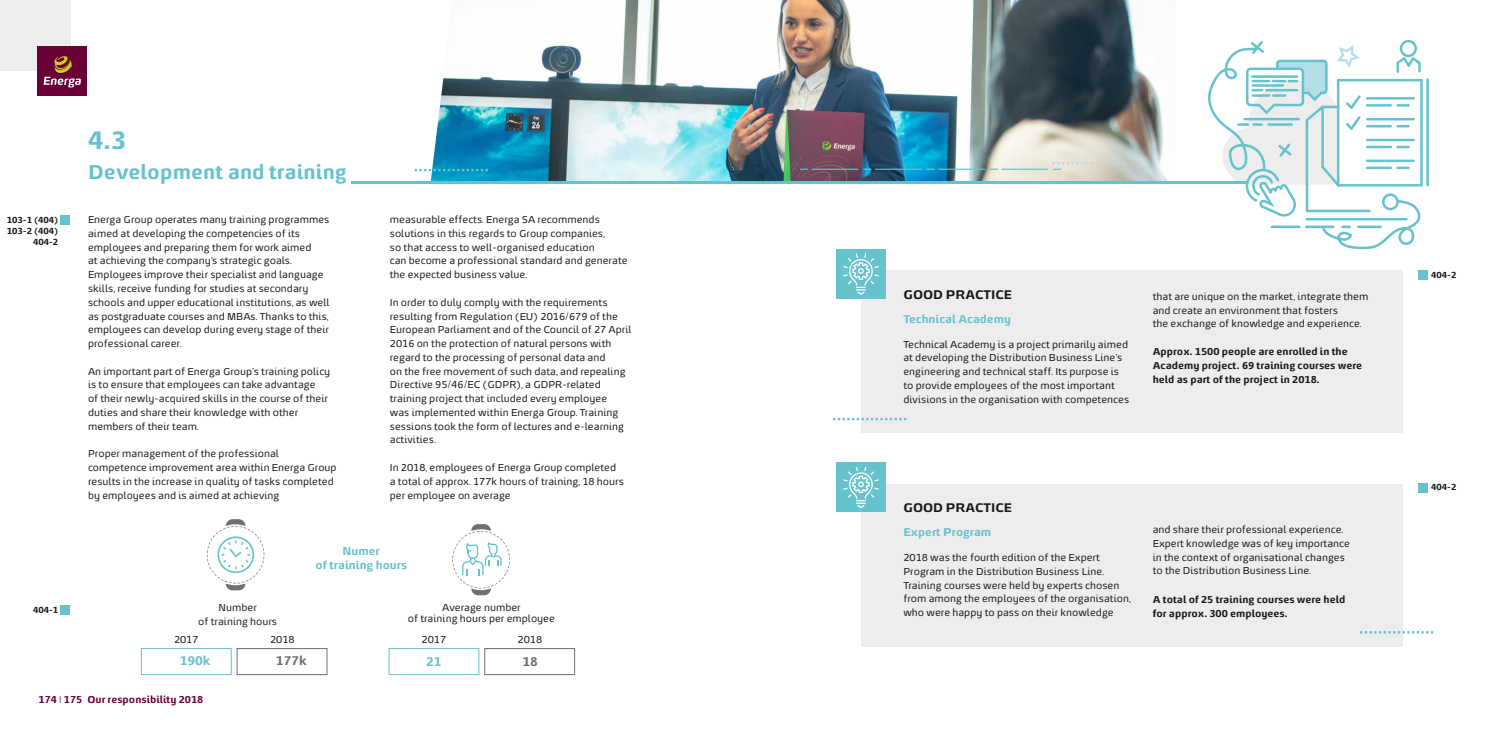
<style>
.page{position:relative;width:1489px;height:745px;background:#fff}
.page>*{position:absolute;margin:0;border:0;box-sizing:border-box;transform-origin:0 0}
.t1{font:700 25.12px "Energa";color:#66c2cc}
.t2{font:700 20px "Energa";color:#66c2cc}
.t3{font:700 12.5px "Energa";color:#1c171c}
.t4{font:700 12.5px "Energa";color:#66c2cc}
.t5{font:700 12.5px "Energa";color:#707073}
.t6{font:700 11.25px/13.9px "Energa";color:#66c2cc;text-align:center}
.t7{font:10px/13.8px "Energa";color:#1c171c}
.t8{font:700 10px/14.1px "Energa";color:#1c171c}
.t9{font:700 10px "Energa";color:#690036}
.t10{font:700 8.75px/11.2px "Energa";color:#1c171c;text-align:right}
</style>
<div class="page">
<div style="left:0;top:0;width:70px;height:71px;background:#ededed"></div>
<div style="left:38px;top:46px;width:49px;height:49px;background:#690036"></div>
<svg style="left:44px;top:56px;width:37px;height:31px"></svg>
<hr style="left:1426px;top:79px;width:2px;height:106px;background:#66c2cc">
<svg style="left:1208px;top:39px;width:215px;height:211px"></svg>
<img style="left:430px;top:0;width:738px;height:181px">
<hr style="left:351px;top:181px;width:896px;height:3px;background:#66c2cc">
<svg style="left:414px;top:169px;width:74px;height:2px"></svg>
<hr style="left:811px;top:168px;width:47px;height:2px;background:#66c2cc">
<svg style="left:863px;top:168px;width:8px;height:2px"></svg>
<hr style="left:874px;top:168px;width:47px;height:2px;background:#66c2cc">
<svg style="left:926px;top:168px;width:8px;height:2px"></svg>
<hr style="left:937px;top:168px;width:48px;height:2px;background:#66c2cc">
<svg style="left:989px;top:168px;width:9px;height:2px"></svg>
<hr style="left:1001px;top:168px;width:47px;height:2px;background:#66c2cc">
<svg style="left:1052px;top:162px;width:73px;height:8px"></svg>
<svg style="left:799px;top:168px;width:9px;height:2px"></svg>
<div style="left:226px;top:519px;width:19px;height:71px;background:#707073;border-radius:7px"></div>
<svg style="left:205px;top:524px;width:61px;height:61px"></svg>
<svg style="left:471px;top:523px;width:20px;height:72px"></svg>
<svg style="left:452px;top:530px;width:58px;height:58px"></svg>
<svg style="left:207px;top:525px;width:57px;height:58px"></svg>
<div style="left:861px;top:270px;width:541px;height:163px;background:#ededed"></div>
<div style="left:836px;top:249px;width:49px;height:49px;background:#66c2cc"></div>
<div style="left:861px;top:483px;width:541px;height:163px;background:#ededed"></div>
<div style="left:836px;top:462px;width:49px;height:49px;background:#66c2cc"></div>
<svg style="left:843px;top:467px;width:36px;height:41px"></svg>
<svg style="left:1360px;top:630px;width:72px;height:3px"></svg>
<svg style="left:833px;top:417px;width:73px;height:3px"></svg>
<svg style="left:843px;top:253px;width:36px;height:42px"></svg>
<div style="left:141px;top:647px;width:90px;height:27px;border:1px solid #66c2cc"></div>
<div style="left:237px;top:647px;width:90px;height:27px;border:1px solid #707073"></div>
<div style="left:388px;top:647px;width:91px;height:27px;border:1px solid #66c2cc"></div>
<div style="left:484px;top:647px;width:91px;height:27px;border:1px solid #707073"></div>
<div style="left:61px;top:215px;width:9px;height:9px;background:#66c2cc"></div>
<div style="left:1418px;top:270px;width:9px;height:9px;background:#66c2cc"></div>
<div style="left:61px;top:605px;width:9px;height:9px;background:#66c2cc"></div>
<div style="left:1418px;top:482px;width:9px;height:10px;background:#66c2cc"></div>
<h1 class="t1" style="left:88px;top:129px;width:40px">4.3</h1>
<p class="t10" style="left:7px;top:214px;width:53px">103-1 (404)<br>103-2 (404)<br>404-2</p>
<p class="t10" style="left:33px;top:604px;width:27px">404-1</p>
<h2 class="t2" style="left:88px;top:163px;width:260px">Development and training</h2>
<p class="t7" style="left:88px;top:213px;width:243px">Energa Group operates many training programmes aimed at developing the competencies of its employees and preparing them for work aimed<br>at achieving the company’s strategic goals.<br>Employees improve their specialist and language skills, receive funding for studies at secondary schools and upper educational institutions, as well as postgraduate courses and MBAs. Thanks to this, employees can develop during every stage of their professional career.</p>
<p class="t7" style="left:88px;top:364px;width:244px">An important part of Energa Group’s training policy is to ensure that employees can take advantage<br>of their newly-acquired skills in the course of their duties and share their knowledge with other members of their team.</p>
<p class="t7" style="left:88px;top:447px;width:250px">Proper management of the professional competence improvement area within Energa Group results in the increase in quality of tasks completed by employees and is aimed at achieving</p>
<p class="t7" style="left:390px;top:213px;width:239px">measurable effects. Energa SA recommends solutions in this regards to Group companies,<br>so that access to well-organised education<br>can become a professional standard and generate the expected business value.</p>
<p class="t7" style="left:390px;top:296px;width:243px">In order to duly comply with the requirements resulting from Regulation (EU) 2016/679 of the European Parliament and of the Council of 27 April 2016 on the protection of natural persons with regard to the processing of personal data and<br>on the free movement of such data, and repealing Directive 95/46/EC (GDPR), a GDPR-related training project that included every employee<br>was implemented within Energa Group. Training sessions took the form of lectures and e-learning activities.</p>
<p class="t7" style="left:390px;top:461px;width:235px">In 2018, employees of Energa Group completed a total of approx. 177k hours of training, 18 hours per employee on average</p>
<p class="t6" style="left:315px;top:544px;width:93px">Numer<br>of training hours</p>
<p class="t7" style="left:198px;top:601px;width:80px;text-align:center">Number<br>of training hours</p>
<p class="t7" style="left:408px;top:602px;width:149px;line-height:11.2px;text-align:center">Average number<br>of training hours per employee</p>
<p class="t7" style="left:174px;top:632px;width:26px">2017</p>
<p class="t7" style="left:270px;top:632px;width:26px">2018</p>
<p class="t4" style="left:180px;top:654px;width:32px">190k</p>
<p class="t5" style="left:276px;top:654px;width:32px">177k</p>
<p class="t7" style="left:421px;top:632px;width:26px">2017</p>
<p class="t7" style="left:517px;top:632px;width:26px">2018</p>
<p class="t4" style="left:426px;top:655px;width:17px">21</p>
<p class="t5" style="left:522px;top:655px;width:17px">18</p>
<p class="t9" style="left:87px;top:694px;width:117px">Our responsibility 2018</p>
<p class="t9" style="left:39px;top:694px;width:45px">174 | 175</p>
<p class="t3" style="left:903px;top:288px;width:110px">GOOD PRACTICE</p>
<p class="t6" style="left:903px;top:312px;width:109px">Technical Academy</p>
<p class="t7" style="left:903px;top:337px;width:227px">Technical Academy is a project primarily aimed at developing the Distribution Business Line’s engineering and technical staff. Its purpose is to provide employees of the most important divisions in the organisation with competences</p>
<p class="t7" style="left:1152px;top:290px;width:217px">that are unique on the market, integrate them and create an environment that fosters<br>the exchange of knowledge and experience.</p>
<p class="t8" style="left:1152px;top:345px;width:211px">Approx. 1500 people are enrolled in the<br>Academy project. 69 training courses were held as part of the project in 2018.</p>
<p class="t3" style="left:903px;top:501px;width:110px">GOOD PRACTICE</p>
<p class="t6" style="left:903px;top:525px;width:89px">Expert Program</p>
<p class="t7" style="left:903px;top:551px;width:229px">2018 was the fourth edition of the Expert Program in the Distribution Business Line.<br>Training courses were held by experts chosen from among the employees of the organisation, who were happy to pass on their knowledge</p>
<p class="t7" style="left:1152px;top:523px;width:199px">and share their professional experience.<br>Expert knowledge was of key importance in the context of organisational changes to the Distribution Business Line.</p>
<p class="t8" style="left:1152px;top:592px;width:194px">A total of 25 training courses were held for approx. 300 employees.</p>
<p class="t10" style="left:1430px;top:269px;width:27px">404-2</p>
<p class="t10" style="left:1430px;top:481px;width:27px">404-2</p>
</div>
